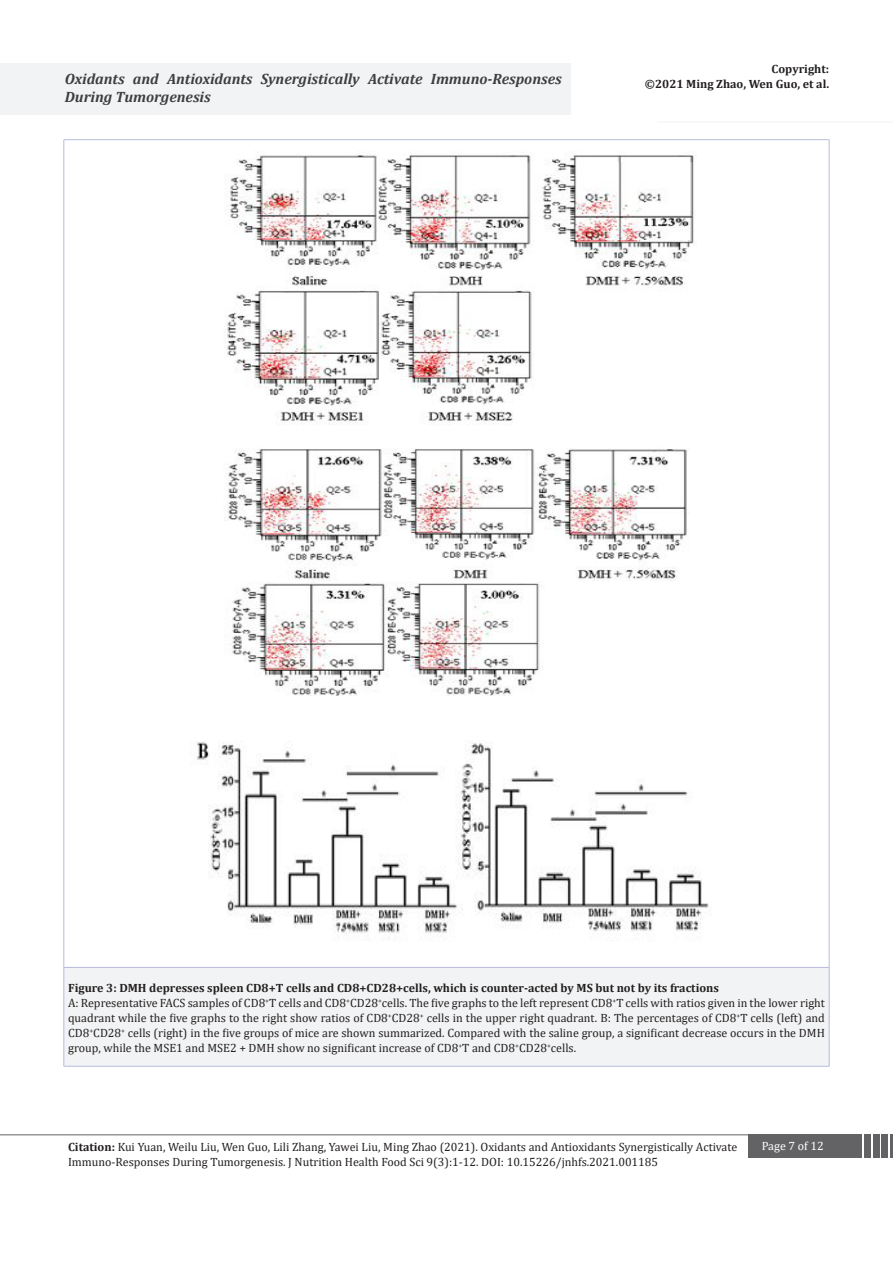
<style>
.page{position:relative;width:893px;height:1263px;background:#fff}
.page>*{position:absolute;margin:0;border:0;box-sizing:border-box;transform-origin:0 0}
.t1{font:italic 700 15px/18px "Cambria";color:#3e3e3f}
.t2{font:12px/15px "Cambria";color:#231f20;text-align:justify}
.t3{font:700 12px/15px "Cambria";color:#231f20;text-align:right}
.t4{font:12px "Cambria";color:#fff}
.s1{font-weight:700}
</style>
<div class="page">
<hr style="left:0;top:1134px;width:749px;height:1px;background:#636366">
<div style="left:748px;top:1134px;width:114px;height:24px;background:#636366"></div>
<div style="left:864px;top:1134px;width:7px;height:24px;background:#636366"></div>
<div style="left:873px;top:1134px;width:6px;height:24px;background:#636366"></div>
<div style="left:881px;top:1134px;width:7px;height:24px;background:#636366"></div>
<hr style="left:890px;top:1134px;width:3px;height:24px;background:#636366">
<div style="left:0;top:64px;width:570px;height:51px;background:#f2f3f4"></div>
<hr style="left:657px;top:122px;width:236px;height:1px;background:#f2f3f4">
<div style="left:64px;top:967px;width:765px;height:99px;background:#f2f3f4"></div>
<hr style="left:64px;top:139px;width:765px;height:1px;background:#babbdd">
<hr style="left:64px;top:140px;width:1px;height:827px;background:#babbdd">
<hr style="left:829px;top:140px;width:1px;height:827px;background:#babbdd">
<hr style="left:64px;top:967px;width:765px;height:1px;background:#babbdd">
<hr style="left:64px;top:967px;width:1px;height:99px;background:#babbdd">
<hr style="left:829px;top:967px;width:1px;height:99px;background:#babbdd">
<hr style="left:64px;top:1066px;width:765px;height:1px;background:#babbdd">
<img style="left:224px;top:155px;width:470px;height:540px">
<img style="left:196px;top:741px;width:513px;height:199px">
<p class="t1" style="left:65px;top:69px;width:499px">Oxidants and Antioxidants Synergistically Activate Immuno-Responses<br>During Tumorgenesis</p>
<p class="t3" style="left:645px;top:61px;width:186px">Copyright:<br>©2021 Ming Zhao, Wen Guo, et al.</p>
<p class="t3" style="left:68px;top:979px;width:652px">Figure 3: DMH depresses spleen CD8+T cells and CD8+CD28+cells, which is counter-acted by MS but not by its fractions</p>
<p class="t2" style="left:68px;top:995px;width:758px">A: Representative FACS samples of CD8<sup>+</sup>T cells and CD8<sup>+</sup>CD28<sup>+</sup>cells. The five graphs to the left represent CD8<sup>+</sup>T cells with ratios given in the lower right quadrant while the five graphs to the right show ratios of CD8<sup>+</sup>CD28<sup>+</sup> cells in the upper right quadrant. B: The percentages of CD8<sup>+</sup>T cells (left) and CD8<sup>+</sup>CD28<sup>+</sup> cells (right) in the five groups of mice are shown summarized. Compared with the saline group, a significant decrease occurs in the DMH group, while the MSE1 and MSE2 + DMH show no significant increase of CD8<sup>+</sup>T and CD8<sup>+</sup>CD28<sup>+</sup>cells.</p>
<p class="t2" style="left:68px;top:1139px;width:671px"><span class="s1">Citation:</span> Kui Yuan, Weilu Liu, Wen Guo, Lili Zhang, Yawei Liu, Ming Zhao (2021). Oxidants and Antioxidants Synergistically Activate</p>
<p class="t4" style="left:762px;top:1138px;width:64px">Page 7 of 12</p>
<p class="t2" style="left:68px;top:1154px;width:592px">Immuno-Responses During Tumorgenesis. J Nutrition Health Food Sci 9(3):1-12. DOI: 10.15226/jnhfs.2021.001185</p>
</div>
